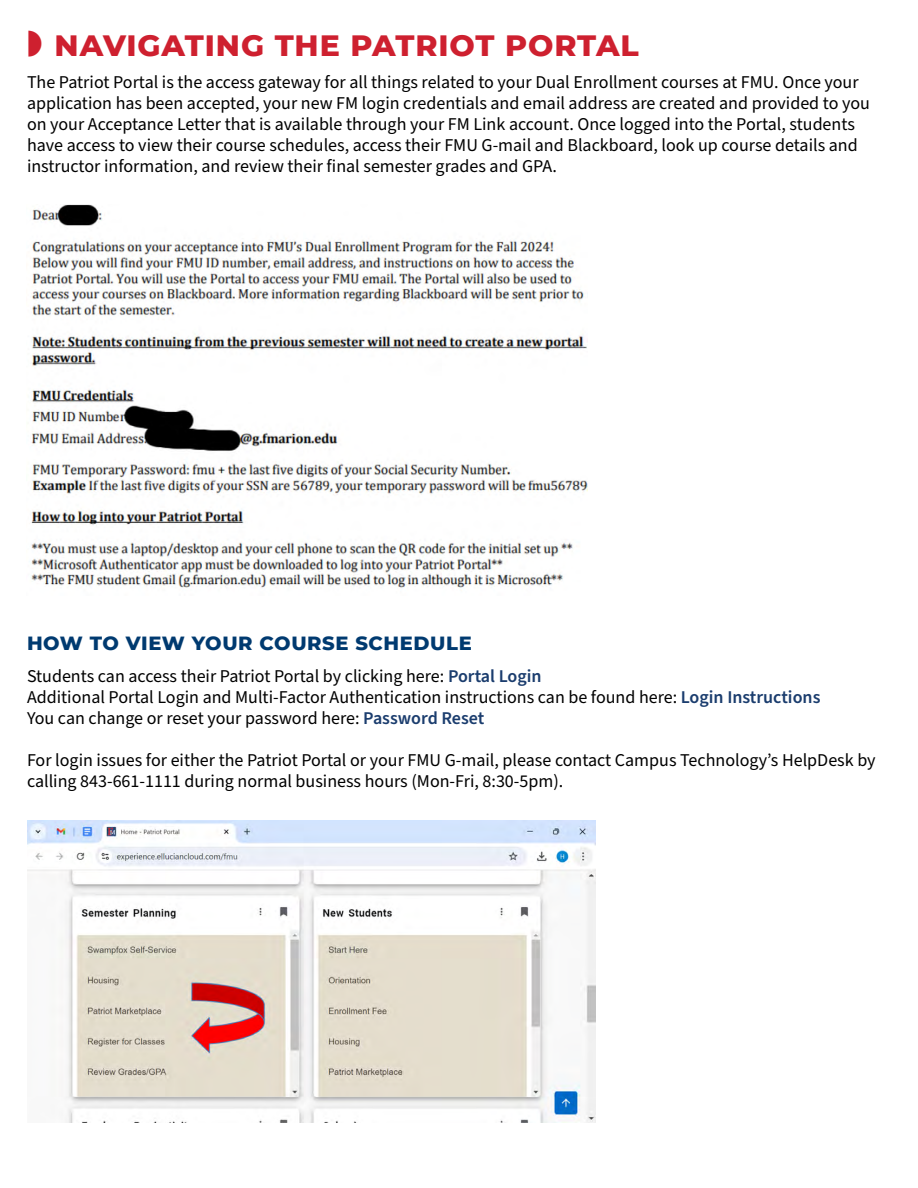
<style>
.page{position:relative;width:918px;height:1188px;background:#fff}
.page>*{position:absolute;margin:0;border:0;box-sizing:border-box;transform-origin:0 0}
.t1{font:800 30px "Montserrat";letter-spacing:.03em;color:#ce202f}
.t2{font:800 19.5px "Montserrat";letter-spacing:.03em;color:#003a70}
.t3{font:18px/21px "Source Sans Pro";color:#000}
.s1{font-weight:600;color:#1b3d6e}
</style>
<div class="page">
<img style="left:29px;top:205px;width:558px;height:383px">
<img style="left:27px;top:820px;width:568px;height:303px">
<h1 class="t1" style="left:27px;top:23px;width:613px">◗ NAVIGATING THE PATRIOT PORTAL</h1>
<p class="t3" style="left:27px;top:72px;width:844px">The Patriot Portal is the access gateway for all things related to your Dual Enrollment courses at FMU. Once your application has been accepted, your new FM login credentials and email address are created and provided to you on your Acceptance Letter that is available through your FM Link account. Once logged into the Portal, students have access to view their course schedules, access their FMU G-mail and Blackboard, look up course details and instructor information, and review their final semester grades and GPA.</p>
<p class="t2" style="left:27px;top:629px;width:446px">HOW TO VIEW YOUR COURSE SCHEDULE</p>
<p class="t3" style="left:27px;top:666px;width:795px">Students can access their Patriot Portal by clicking here: <span class="s1">Portal Login<br></span>Additional Portal Login and Multi-Factor Authentication instructions can be found here: <span class="s1">Login Instructions<br></span>You can change or reset your password here: <span class="s1">Password Reset</span></p>
<p class="t3" style="left:27px;top:750px;width:850px">For login issues for either the Patriot Portal or your FMU G-mail, please contact Campus Technology’s HelpDesk by calling 843-661-1111 during normal business hours (Mon-Fri, 8:30-5pm).</p>
</div>
